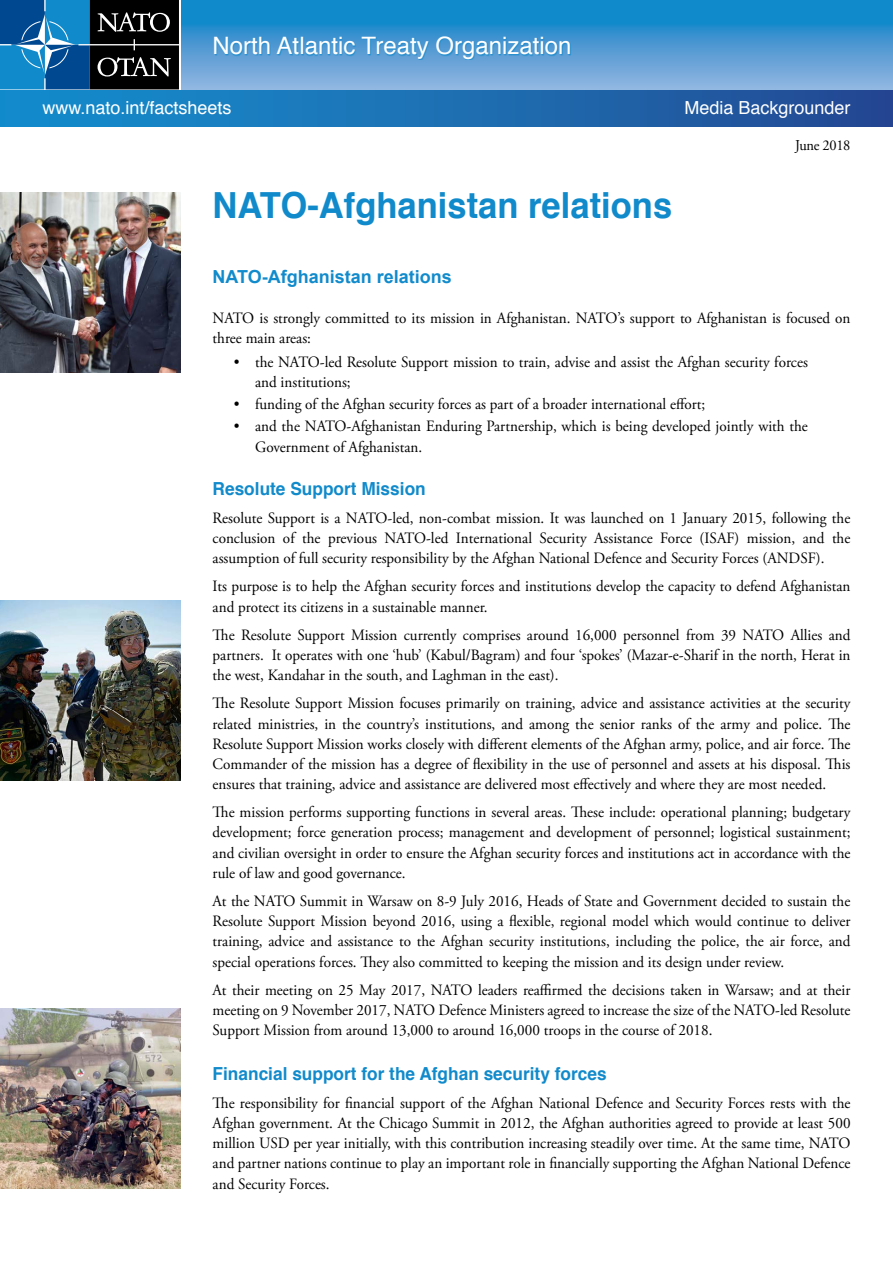
<style>
.page{position:relative;width:893px;height:1263px;background:#fff}
.page>*{position:absolute;margin:0;border:0;box-sizing:border-box;transform-origin:0 0}
.t1{font:700 36px "Helvetica";color:#118acb;scale:.96 1}
.t2{font:24px "Helvetica";color:#fff}
.t3{font:700 18px "Helvetica";color:#118acb;scale:.96 1}
.t4{font:18px "Helvetica";color:#fff}
.t5{font:700 18px "Arial";color:#118bcc}
.t6{font:15.75px/20.1px "Adobe Garamond Pro";color:#000;text-align:justify;scale:.96 1}
.t7{font:15px "Adobe Garamond Pro";letter-spacing:-.02em;color:#000;scale:.96 1}
</style>
<div class="page">
<svg style="left:181px;top:0;width:712px;height:89px;background:#4799d3"></svg>
<svg style="left:0;top:89px;width:180px;height:2px"></svg>
<svg style="left:0;top:0;width:179px;height:89px;background:#1f4b69"></svg>
<div style="left:215px;top:36px;width:357px;height:24px;background:#118acb;opacity:.75"></div>
<div style="left:0;top:91px;width:893px;height:36px;background:linear-gradient(to right,#1491cf,#254a93)"></div>
<img style="left:0;top:192px;width:180px;height:180px">
<img style="left:0;top:600px;width:180px;height:180px">
<img style="left:0;top:1008px;width:180px;height:180px">
<h2 class="t2" style="left:213px;top:27px;width:360px">North Atlantic Treaty Organization</h2>
<p class="t4" style="left:43px;top:94px;width:191px">www.nato.int/factsheets</p>
<p class="t4" style="left:684px;top:94px;width:168px">Media Backgrounder</p>
<h1 class="t1" style="left:213px;top:177px;width:480px">NATO-Afghanistan relations</h1>
<p class="t7" style="left:795px;top:136px;width:59px">June 2018</p>
<p class="t5" style="left:213px;top:265px;width:241px">NATO-Afghanistan relations</p>
<p class="t6" style="left:213px;top:308px;width:666px">NATO is strongly committed to its mission in Afghanistan. NATO’s support to Afghanistan is focused on three main areas:</p>
<p class="t6" style="left:255px;top:352px;width:577px;text-indent:-21px">• the NATO-led Resolute Support mission to train, advise and assist the Afghan security forces and institutions;</p>
<p class="t6" style="left:234px;top:395px;width:493px">• funding of the Afghan security forces as part of a broader international effort;</p>
<p class="t6" style="left:255px;top:417px;width:577px;text-indent:-21px">• and the NATO-Afghanistan Enduring Partnership, which is being developed jointly with the<br>Government of Afghanistan.</p>
<p class="t3" style="left:213px;top:474px;width:224px">Resolute Support Mission</p>
<p class="t6" style="left:213px;top:508px;width:666px">Resolute Support is a NATO-led, non-combat mission. It was launched on 1 January 2015, following the conclusion of the previous NATO-led International Security Assistance Force (ISAF) mission, and the assumption of full security responsibility by the Afghan National Defence and Security Forces (ANDSF).</p>
<p class="t6" style="left:213px;top:577px;width:666px">Its purpose is to help the Afghan security forces and institutions develop the capacity to defend Afghanistan and protect its citizens in a sustainable manner.</p>
<p class="t6" style="left:213px;top:625px;width:666px">The Resolute Support Mission currently comprises around 16,000 personnel from 39 NATO Allies and partners. It operates with one ‘hub’ (Kabul/Bagram) and four ‘spokes’ (Mazar-e-Sharif in the north, Herat in the west, Kandahar in the south, and Laghman in the east).</p>
<p class="t6" style="left:213px;top:694px;width:666px">The Resolute Support Mission focuses primarily on training, advice and assistance activities at the security related ministries, in the country’s institutions, and among the senior ranks of the army and police. The Resolute Support Mission works closely with different elements of the Afghan army, police, and air force. The Commander of the mission has a degree of flexibility in the use of personnel and assets at his disposal. This ensures that training, advice and assistance are delivered most effectively and where they are most needed.</p>
<p class="t6" style="left:213px;top:803px;width:666px">The mission performs supporting functions in several areas. These include: operational planning; budgetary development; force generation process; management and development of personnel; logistical sustainment; and civilian oversight in order to ensure the Afghan security forces and institutions act in accordance with the rule of law and good governance.</p>
<p class="t6" style="left:213px;top:891px;width:666px">At the NATO Summit in Warsaw on 8-9 July 2016, Heads of State and Government decided to sustain the Resolute Support Mission beyond 2016, using a flexible, regional model which would continue to deliver training, advice and assistance to the Afghan security institutions, including the police, the air force, and special operations forces. They also committed to keeping the mission and its design under review.</p>
<p class="t6" style="left:213px;top:980px;width:666px">At their meeting on 25 May 2017, NATO leaders reaffirmed the decisions taken in Warsaw; and at their meeting on 9 November 2017, NATO Defence Ministers agreed to increase the size of the NATO-led Resolute Support Mission from around 13,000 to around 16,000 troops in the course of 2018.</p>
<p class="t3" style="left:213px;top:1059px;width:412px">Financial support for the Afghan security forces</p>
<p class="t6" style="left:213px;top:1093px;width:666px">The responsibility for financial support of the Afghan National Defence and Security Forces rests with the Afghan government. At the Chicago Summit in 2012, the Afghan authorities agreed to provide at least 500 million USD per year initially, with this contribution increasing steadily over time. At the same time, NATO and partner nations continue to play an important role in financially supporting the Afghan National Defence and Security Forces.</p>
</div>
